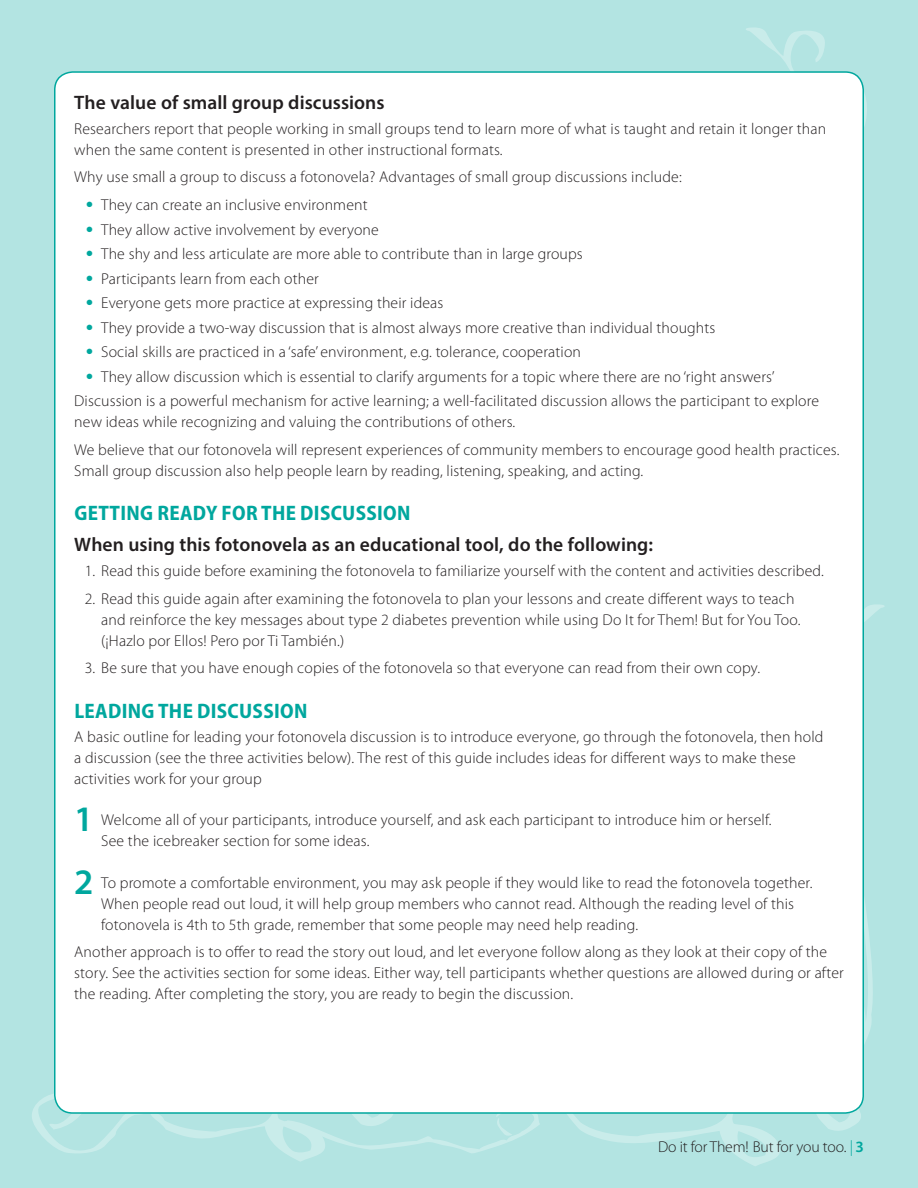
<style>
.page{position:relative;width:918px;height:1188px;background:#fff}
.page>*{position:absolute;margin:0;border:0;box-sizing:border-box;transform-origin:0 0}
.t1{font:600 36px "Myriad Pro";color:#00a79e}
.t2{font:700 semi-condensed 21px "Myriad Pro";letter-spacing:.015em;color:#00a79e}
.t3{font:600 19.5px "Myriad Pro";letter-spacing:.005em;color:#231f20}
.Body_1{font:300 15.75px/21px "Myriad Pro";letter-spacing:.01em;color:#231f20}
.Body_1-2{font:300 15.75px "Myriad Pro";letter-spacing:-.01em;color:#231f20}
.s1{font-weight:900;font-stretch:semi-expanded;font-size:18px;color:#00a79e}
.s2{color:#00a79e}
.s3{font-weight:600;color:#00a79e}
</style>
<div class="page">
<div style="left:1px;top:0;width:917px;height:1188px;background:#b3e4e2"></div>
<svg style="left:567px;top:27px;width:318px;height:1139px"></svg>
<svg style="left:32px;top:1094px;width:508px;height:68px"></svg>
<div style="left:55px;top:72px;width:808px;height:1041px;background:#fff;border-radius:18px"></div>
<h3 class="t3" style="left:74px;top:90px;width:312px">The value of small group discussions</h3>
<p class="Body_1" style="left:74px;top:118px;width:753px">Researchers report that people working in small groups tend to learn more of what is taught and retain it longer than when the same content is presented in other instructional formats.</p>
<p class="Body_1" style="left:74px;top:167px;width:609px">Why use small a group to discuss a fotonovela? Advantages of small group discussions include:</p>
<p class="Body_1" style="left:86px;top:195px;width:283px"><span class="s1">•</span> They can create an inclusive environment</p>
<p class="Body_1" style="left:86px;top:219px;width:294px"><span class="s1">•</span> They allow active involvement by everyone</p>
<p class="Body_1" style="left:86px;top:244px;width:498px"><span class="s1">•</span> The shy and less articulate are more able to contribute than in large groups</p>
<p class="Body_1" style="left:86px;top:268px;width:234px"><span class="s1">•</span> Participants learn from each other</p>
<p class="Body_1" style="left:86px;top:293px;width:359px"><span class="s1">•</span> Everyone gets more practice at expressing their ideas</p>
<p class="Body_1" style="left:86px;top:317px;width:631px"><span class="s1">•</span> They provide a two-way discussion that is almost always more creative than individual thoughts</p>
<p class="Body_1" style="left:86px;top:342px;width:496px"><span class="s1">•</span> Social skills are practiced in a ‘safe’ environment, e.g. tolerance, cooperation</p>
<p class="Body_1" style="left:86px;top:366px;width:690px"><span class="s1">•</span> They allow discussion which is essential to clarify arguments for a topic where there are no ‘right answers’</p>
<p class="Body_1" style="left:74px;top:391px;width:746px">Discussion is a powerful mechanism for active learning; a well-facilitated discussion allows the participant to explore new ideas while recognizing and valuing the contributions of others.</p>
<p class="Body_1" style="left:74px;top:439px;width:767px">We believe that our fotonovela will represent experiences of community members to encourage good health practices.<br>Small group discussion also help people learn by reading, listening, speaking, and acting.</p>
<h2 class="t2" style="left:74px;top:501px;width:338px">GETTING READY FOR THE DISCUSSION</h2>
<h3 class="t3" style="left:74px;top:533px;width:580px">When using this fotonovela as an educational tool, do the following:</h3>
<p class="Body_1" style="left:85px;top:561px;width:741px">1. Read this guide before examining the fotonovela to familiarize yourself with the content and activities described.</p>
<p class="Body_1" style="left:101px;top:588px;width:701px;text-indent:-16px">2. Read this guide again after examining the fotonovela to plan your lessons and create different ways to teach and reinforce the key messages about type 2 diabetes prevention while using Do It for Them! But for You Too. (¡Hazlo por Ellos! Pero por Ti También.)</p>
<p class="Body_1" style="left:85px;top:658px;width:677px">3. Be sure that you have enough copies of the fotonovela so that everyone can read from their own copy.</p>
<h2 class="t2" style="left:74px;top:699px;width:235px">LEADING THE DISCUSSION</h2>
<p class="Body_1" style="left:74px;top:727px;width:751px">A basic outline for leading your fotonovela discussion is to introduce everyone, go through the fotonovela, then hold a discussion (see the three activities below). The rest of this guide includes ideas for different ways to make these activities work for your group</p>
<p class="t1" style="left:74px;top:797px;width:21px">1</p>
<p class="Body_1" style="left:101px;top:810px;width:672px">Welcome all of your participants, introduce yourself, and ask each participant to introduce him or herself.<br>See the icebreaker section for some ideas.</p>
<p class="t1" style="left:74px;top:859px;width:21px">2</p>
<p class="Body_1" style="left:101px;top:872px;width:713px">To promote a comfortable environment, you may ask people if they would like to read the fotonovela together.<br>When people read out loud, it will help group members who cannot read. Although the reading level of this fotonovela is 4th to 5th grade, remember that some people may need help reading.</p>
<p class="Body_1" style="left:74px;top:942px;width:771px">Another approach is to offer to read the story out loud, and let everyone follow along as they look at their copy of the story. See the activities section for some ideas. Either way, tell participants whether questions are allowed during or after the reading. After completing the story, you are ready to begin the discussion.</p>
<p class="Body_1-2" style="left:658px;top:1138px;width:207px">Do it for Them! But for you too. <span class="s2">|</span> <span class="s3">3</span></p>
</div>
